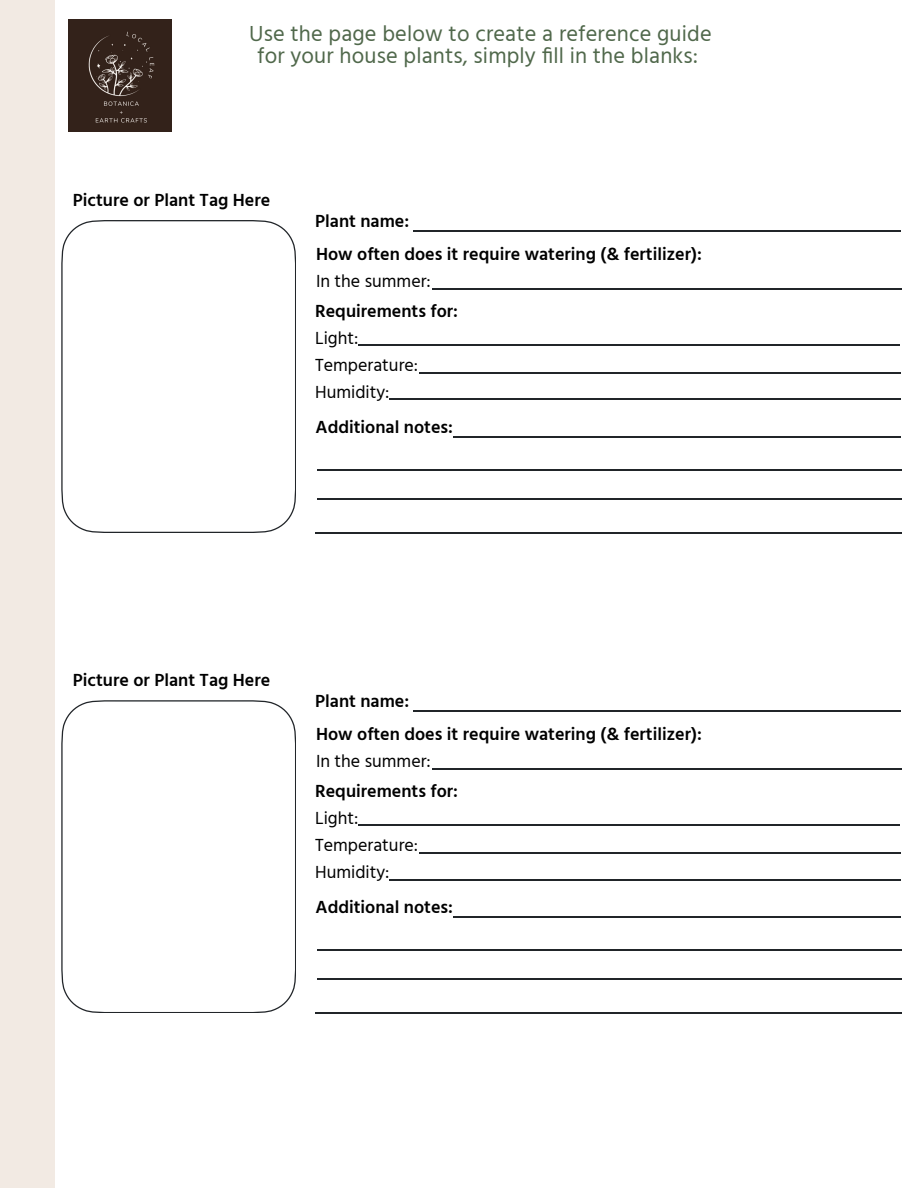
<style>
.page{position:relative;width:918px;height:1188px;background:#fff}
.page>*{position:absolute;margin:0;border:0;box-sizing:border-box;transform-origin:0 0}
.t1{font:22.35px/21.3px "Hind Vadodara";letter-spacing:.005em;color:#50684b;text-align:center}
.t2{font:600 18px "Hind Vadodara";color:#000}
.t3{font:18px/27px "Hind Vadodara";color:#000}
</style>
<div class="page">
<hr style="left:318px;top:469px;width:583px;height:1px;background:#212529">
<hr style="left:318px;top:498px;width:583px;height:1px;background:#212529">
<hr style="left:316px;top:532px;width:585px;height:2px;background:#212529">
<hr style="left:359px;top:344px;width:541px;height:1px;background:#212529">
<hr style="left:390px;top:399px;width:511px;height:1px;background:#212529">
<hr style="left:413px;top:230px;width:487px;height:1px;background:#212529">
<hr style="left:420px;top:372px;width:481px;height:1px;background:#212529">
<hr style="left:432px;top:288px;width:469px;height:2px;background:#212529">
<hr style="left:453px;top:436px;width:448px;height:2px;background:#212529">
<img style="left:68px;top:19px;width:104px;height:113px">
<svg style="left:61px;top:220px;width:235px;height:313px"></svg>
<div style="left:0;top:0;width:55px;height:1188px;background:#f2eae3"></div>
<hr style="left:318px;top:949px;width:583px;height:1px;background:#212529">
<hr style="left:318px;top:978px;width:583px;height:2px;background:#212529">
<hr style="left:316px;top:1013px;width:585px;height:1px;background:#212529">
<hr style="left:359px;top:824px;width:541px;height:1px;background:#212529">
<hr style="left:390px;top:879px;width:511px;height:1px;background:#212529">
<hr style="left:413px;top:710px;width:487px;height:2px;background:#212529">
<hr style="left:420px;top:852px;width:481px;height:2px;background:#212529">
<hr style="left:432px;top:769px;width:469px;height:1px;background:#212529">
<hr style="left:453px;top:916px;width:448px;height:2px;background:#212529">
<svg style="left:61px;top:700px;width:235px;height:313px"></svg>
<p class="t1" style="left:249px;top:22px;width:464px">Use the page below to create a reference guide for your house plants, simply fill in the blanks:</p>
<p class="t2" style="left:73px;top:185px;width:199px">Picture or Plant Tag Here</p>
<p class="t2" style="left:315px;top:207px;width:96px">Plant name:</p>
<p class="t2" style="left:316px;top:240px;width:387px">How often does it require watering (&amp; fertilizer):</p>
<p class="t3" style="left:316px;top:267px;width:116px">In the summer:</p>
<p class="t2" style="left:315px;top:297px;width:144px">Requirements for:</p>
<p class="t3" style="left:315px;top:324px;width:104px">Light:<br>Temperature:<br>Humidity:</p>
<p class="t2" style="left:316px;top:413px;width:139px">Additional notes:</p>
<p class="t2" style="left:73px;top:666px;width:199px">Picture or Plant Tag Here</p>
<p class="t2" style="left:315px;top:687px;width:96px">Plant name:</p>
<p class="t2" style="left:316px;top:720px;width:387px">How often does it require watering (&amp; fertilizer):</p>
<p class="t3" style="left:316px;top:747px;width:116px">In the summer:</p>
<p class="t2" style="left:315px;top:777px;width:144px">Requirements for:</p>
<p class="t3" style="left:315px;top:804px;width:104px">Light:<br>Temperature:<br>Humidity:</p>
<p class="t2" style="left:316px;top:893px;width:139px">Additional notes:</p>
</div>
